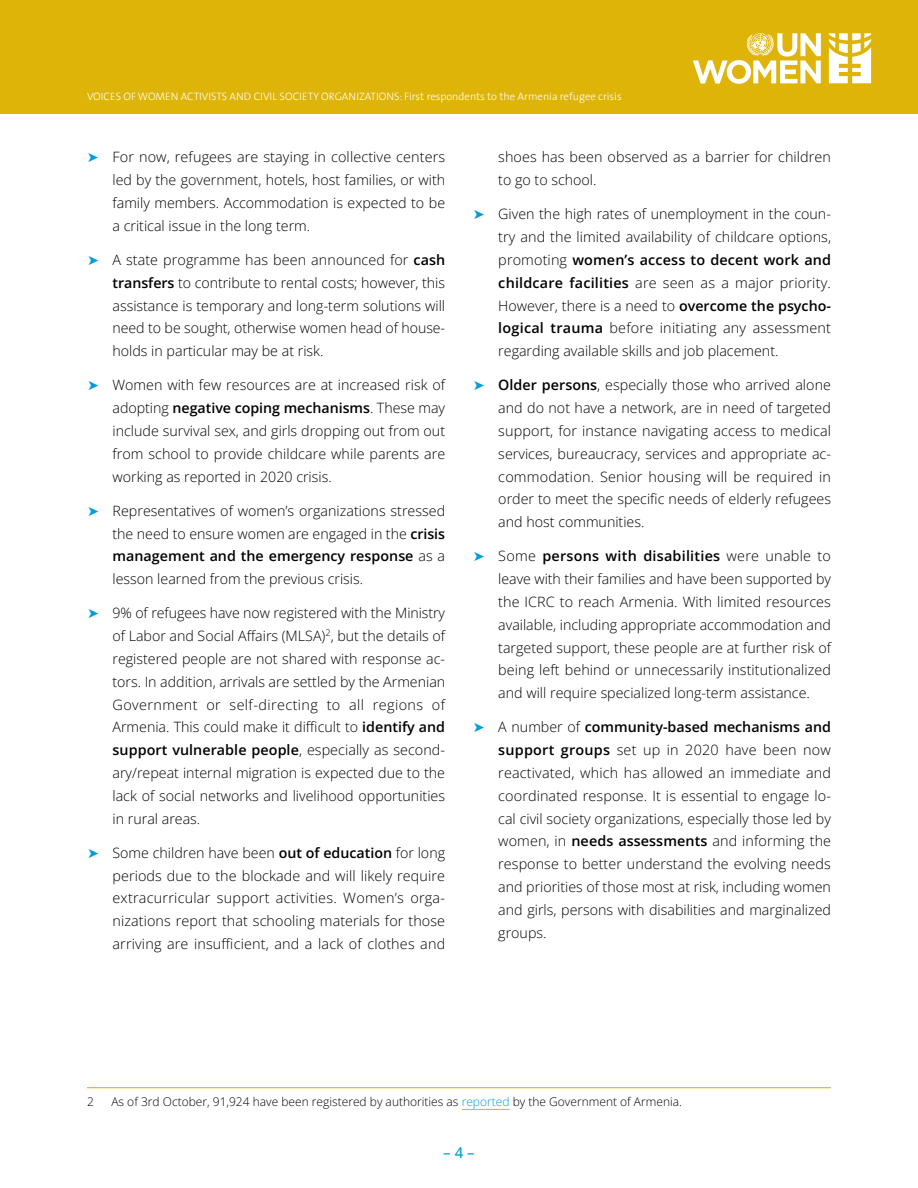
<style>
.page{position:relative;width:918px;height:1188px;background:#fff}
.page>*{position:absolute;margin:0;border:0;box-sizing:border-box;transform-origin:0 0}
.t1{font:500 15px "Open Sans";color:#009ddc}
.t2{font:300 14.25px/22.8px "Open Sans";color:#000;text-align:justify}
.t3{font:300 12px "Open Sans";color:#000}
.t4{font:300 10.8px "The Sans";color:#fff}
.s1{font-family:"DejaVu Sans";font-weight:400;color:#009ddc}
.s2{font-weight:600}
.s3{color:#009ddc}
</style>
<div class="page">
<hr style="left:87px;top:1087px;width:744px;height:1px;background:#deb408">
<hr style="left:462px;top:1109px;width:48px;height:1px;background:#deb408">
<div style="left:0;top:0;width:918px;height:114px;background:#deb408"></div>
<svg style="left:693px;top:33px;width:128px;height:51px"></svg>
<svg style="left:829px;top:33px;width:42px;height:50px"></svg>
<p class="t4" style="left:87px;top:88px;width:536px">VOICES OF WOMEN ACTIVISTS AND CIVIL SOCIETY ORGANIZATIONS: First respondents to the Armenia refugee crisis</p>
<p class="t2" style="left:113px;top:145px;width:334px;text-indent:-26px"><span class="s1">➤</span> For now, refugees are staying in collective centers led by the government, hotels, host families, or with family members. Accommodation is expected to be a critical issue in the long term.</p>
<p class="t2" style="left:113px;top:248px;width:334px;text-indent:-26px"><span class="s1">➤</span> A state programme has been announced for <span class="s2">cash transfers</span> to contribute to rental costs; however, this assistance is temporary and long-term solutions will need to be sought, otherwise women head of house&shy;holds in particular may be at risk.</p>
<p class="t2" style="left:113px;top:373px;width:334px;text-indent:-26px"><span class="s1">➤</span> Women with few resources are at increased risk of adopting <span class="s2">negative coping mechanisms</span>. These may include survival sex, and girls dropping out from out from school to provide childcare while parents are working as reported in 2020 crisis.</p>
<p class="t2" style="left:113px;top:499px;width:334px;text-indent:-26px"><span class="s1">➤</span> Representatives of women’s organizations stressed the need to ensure women are engaged in the <span class="s2">crisis management and the emergency response</span> as a lesson learned from the previous crisis.</p>
<p class="t2" style="left:113px;top:601px;width:334px;text-indent:-26px"><span class="s1">➤</span> 9% of refugees have now registered with the Ministry of Labor and Social Affairs (MLSA)<sup>2</sup>, but the details of registered people are not shared with response ac&shy;tors. In addition, arrivals are settled by the Armenian Government or self-directing to all regions of Armenia. This could make it difficult to <span class="s2">identify and support vulnerable people</span>, especially as second&shy;ary/repeat internal migration is expected due to the lack of social networks and livelihood opportunities in rural areas.</p>
<p class="t2" style="left:113px;top:841px;width:334px;text-indent:-26px"><span class="s1">➤</span> Some children have been <span class="s2">out of education</span> for long periods due to the blockade and will likely require extracurricular support activities. Women’s orga&shy;nizations report that schooling materials for those arriving are insufficient, and a lack of clothes and</p>
<p class="t2" style="left:498px;top:145px;width:334px">shoes has been observed as a barrier for children to go to school.</p>
<p class="t2" style="left:498px;top:202px;width:334px;text-indent:-26px"><span class="s1">➤</span> Given the high rates of unemployment in the coun&shy;try and the limited availability of childcare options, promoting <span class="s2">women’s access to decent work and childcare facilities</span> are seen as a major priority.<br>However, there is a need to <span class="s2">overcome the psycho&shy;logical trauma</span> before initiating any assessment regarding available skills and job placement.</p>
<p class="t2" style="left:498px;top:373px;width:334px;text-indent:-26px"><span class="s1">➤</span> <span class="s2">Older persons</span>, especially those who arrived alone and do not have a network, are in need of targeted support, for instance navigating access to medical services, bureaucracy, services and appropriate ac&shy;commodation. Senior housing will be required in order to meet the specific needs of elderly refugees and host communities.</p>
<p class="t2" style="left:498px;top:544px;width:334px;text-indent:-26px"><span class="s1">➤</span> Some <span class="s2">persons with disabilities</span> were unable to leave with their families and have been supported by the ICRC to reach Armenia. With limited resources available, including appropriate accommodation and targeted support, these people are at further risk of being left behind or unnecessarily institutionalized and will require specialized long-term assistance.</p>
<p class="t2" style="left:498px;top:715px;width:334px;text-indent:-26px"><span class="s1">➤</span> A number of <span class="s2">community-based mechanisms and support groups</span> set up in 2020 have been now reactivated, which has allowed an immediate and coordinated response. It is essential to engage lo&shy;cal civil society organizations, especially those led by women, in <span class="s2">needs assessments</span> and informing the response to better understand the evolving needs and priorities of those most at risk, including women and girls, persons with disabilities and marginalized groups.</p>
<p class="t3" style="left:87px;top:1094px;width:8px">2</p>
<p class="t3" style="left:111px;top:1094px;width:572px">As of 3rd October, 91,924 have been registered by authorities as <span class="s3">reported</span> by the Government of Armenia.</p>
<p class="t1" style="left:443px;top:1142px;width:33px">– 4 –</p>
</div>
